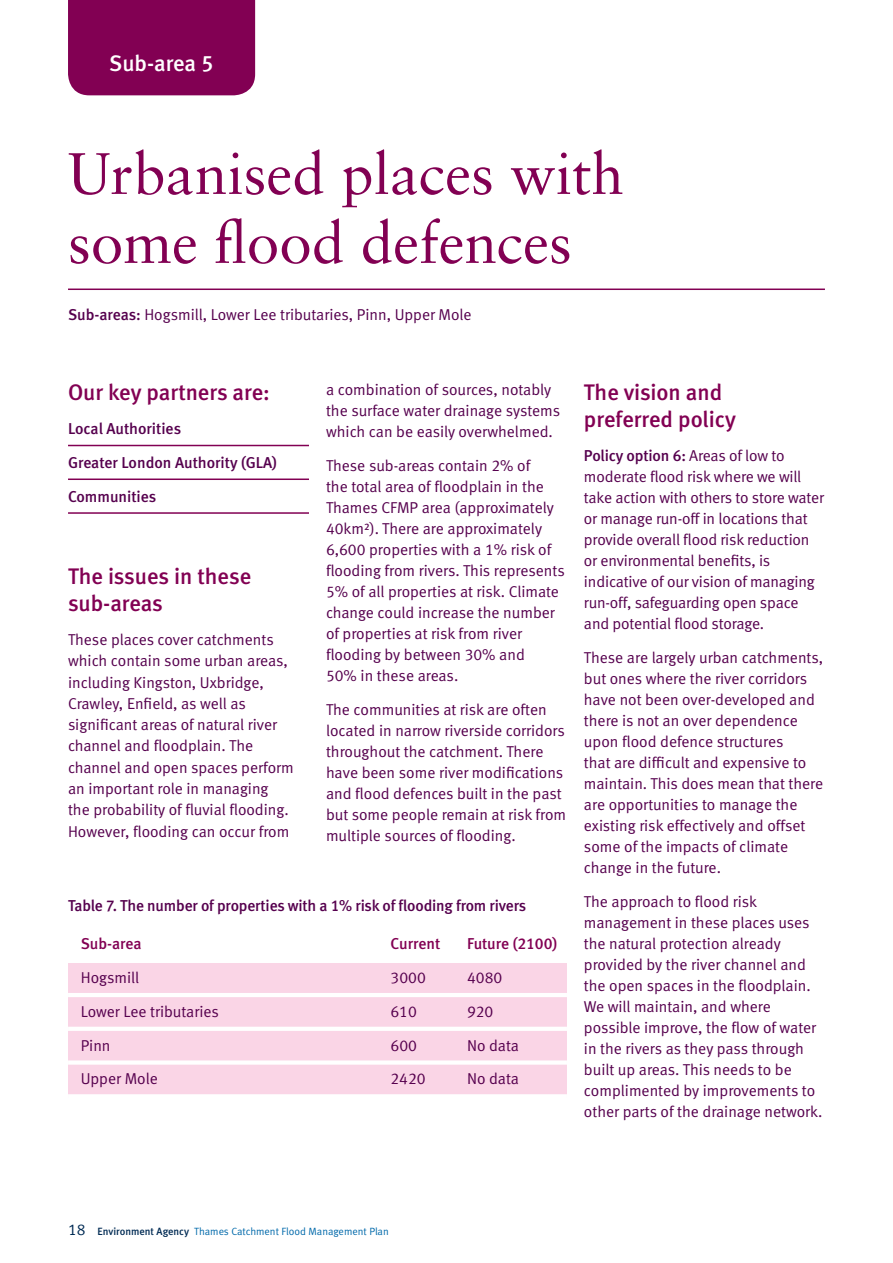
<style>
.page{position:relative;width:893px;height:1263px;background:#fff}
.page>*{position:absolute;margin:0;border:0;box-sizing:border-box;transform-origin:0 0}
.t1{font:58.5px/69px "EA Sabon";color:#820053}
.t2{font:500 22.5px/27px "EA Meta";color:#820053}
.t3{font:500 22.5px "EA Meta";letter-spacing:-.005em;color:#fff}
.t4{font:15.75px/21px "EA Meta Normal";color:#56004e}
.t5{font:500 15.75px/33.8px "EA Meta";letter-spacing:-.01em;color:#56004e}
.t6{font:500 15.75px "EA Meta";color:#820053}
.t7{font:10.5px "EA Meta Normal";color:#0069aa}
.s1{font-family:"EA Meta";font-weight:500}
.s2{font-family:"EA Meta Normal";font-weight:400}
.s3{font-size:15.75px;color:#002b54}
.s4{font-family:"EA Meta";font-weight:500;color:#002b54}
</style>
<div class="page">
<hr style="left:68px;top:445px;width:241px;height:1px;background:#820053">
<hr style="left:68px;top:478px;width:241px;height:2px;background:#820053">
<hr style="left:68px;top:512px;width:241px;height:2px;background:#820053">
<hr style="left:68px;top:288px;width:757px;height:2px;background:#820053">
<div style="left:68px;top:0;width:187px;height:95px;background:#820053"></div>
<div style="left:68px;top:963px;width:499px;height:134px;background:#fad5e6"></div>
<hr style="left:68px;top:993px;width:499px;height:4px;background:#fff">
<hr style="left:68px;top:1027px;width:499px;height:4px;background:#fff">
<div style="left:68px;top:1060px;width:499px;height:5px;background:#fff"></div>
<hr style="left:68px;top:1094px;width:499px;height:4px;background:#fff">
<h2 class="t3" style="left:109px;top:50px;width:106px">Sub-area 5</h2>
<h1 class="t1" style="left:68px;top:139px;width:557px">Urbanised places with some flood defences</h1>
<p class="t4" style="left:68px;top:304px;width:405px"><span class="s1">Sub-areas:</span> Hogsmill, Lower Lee tributaries, Pinn, Upper Mole</p>
<h2 class="t2" style="left:68px;top:379px;width:203px">Our key partners are:</h2>
<p class="t5" style="left:68px;top:412px;width:211px">Local Authorities<br>Greater London Authority (GLA)<br>Communities</p>
<h2 class="t2" style="left:68px;top:562px;width:185px">The issues in these sub-areas</h2>
<p class="t4" style="left:68px;top:629px;width:227px">These places cover catchments which contain some urban areas, including Kingston, Uxbridge,<br>Crawley, Enfield, as well as significant areas of natural river channel and floodplain. The channel and open spaces perform an important role in managing the probability of fluvial flooding.<br>However, flooding can occur from</p>
<p class="t4" style="left:326px;top:379px;width:236px">a combination of sources, notably the surface water drainage systems which can be easily overwhelmed.</p>
<p class="t4" style="left:326px;top:455px;width:240px">These sub-areas contain 2% of<br>the total area of floodplain in the<br>Thames CFMP area (approximately<br>40km²). There are approximately<br>6,600 properties with a 1% risk of flooding from rivers. This represents<br>5% of all properties at risk. Climate change could increase the number of properties at risk from river flooding by between 30% and<br>50% in these areas.</p>
<p class="t4" style="left:326px;top:698px;width:242px">The communities at risk are often located in narrow riverside corridors throughout the catchment. There have been some river modifications and flood defences built in the past but some people remain at risk from multiple sources of flooding.</p>
<p class="t5" style="left:68px;top:889px;width:460px">Table 7. The number of properties with a 1% risk of flooding from rivers</p>
<p class="t6" style="left:81px;top:935px;width:62px">Sub-area</p>
<p class="t6" style="left:391px;top:935px;width:51px">Current</p>
<p class="t6" style="left:467px;top:935px;width:92px">Future (2100)</p>
<p class="t4" style="left:81px;top:967px;width:60px">Hogsmill</p>
<p class="t4" style="left:391px;top:967px;width:37px">3000</p>
<p class="t4" style="left:467px;top:967px;width:37px">4080</p>
<p class="t4" style="left:81px;top:1001px;width:140px">Lower Lee tributaries</p>
<p class="t4" style="left:391px;top:1001px;width:28px">610</p>
<p class="t4" style="left:467px;top:1001px;width:28px">920</p>
<p class="t4" style="left:81px;top:1034px;width:31px">Pinn</p>
<p class="t4" style="left:391px;top:1034px;width:28px">600</p>
<p class="t4" style="left:467px;top:1034px;width:53px">No data</p>
<p class="t4" style="left:81px;top:1068px;width:78px">Upper Mole</p>
<p class="t4" style="left:391px;top:1068px;width:37px">2420</p>
<p class="t4" style="left:467px;top:1068px;width:53px">No data</p>
<h2 class="t2" style="left:584px;top:379px;width:154px">The vision and preferred policy</h2>
<p class="t5" style="left:584px;top:439px;width:202px">Policy option 6: <span class="s2">Areas of low to</span></p>
<p class="t4" style="left:584px;top:466px;width:242px">moderate flood risk where we will take action with others to store water or manage run-off in locations that provide overall flood risk reduction or environmental benefits, is indicative of our vision of managing run-off, safeguarding open space and potential flood storage.</p>
<p class="t4" style="left:584px;top:647px;width:241px">These are largely urban catchments, but ones where the river corridors have not been over-developed and there is not an over dependence upon flood defence structures<br>that are difficult and expensive to maintain. This does mean that there are opportunities to manage the existing risk effectively and offset some of the impacts of climate change in the future.</p>
<p class="t4" style="left:584px;top:890px;width:240px">The approach to flood risk management in these places uses the natural protection already provided by the river channel and the open spaces in the floodplain.<br>We will maintain, and where possible improve, the flow of water in the rivers as they pass through built up areas. This needs to be complimented by improvements to other parts of the drainage network.</p>
<p class="t7" style="left:68px;top:1225px;width:322px"><span class="s3">18</span> <span class="s4">Environment Agency</span> Thames Catchment Flood Management Plan</p>
</div>
